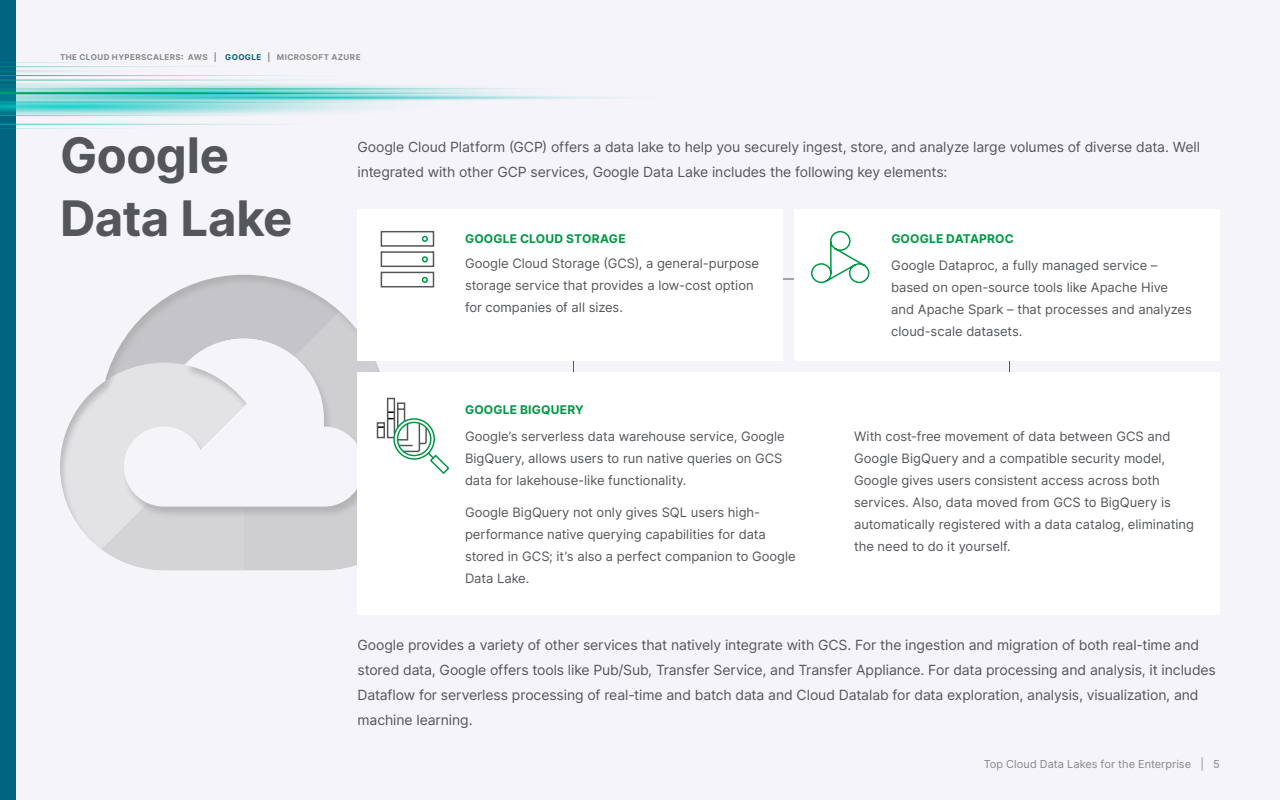
<style>
.page{position:relative;width:1280px;height:800px;background:#f5f4f8}
.page>*{position:absolute;margin:0;border:0;box-sizing:border-box;transform-origin:0 0}
.t1{font:700 49px/63px "Inter";letter-spacing:-.01em;color:#54565a}
.t2{font:14px/25px "Inter";letter-spacing:-.005em;color:#54565a}
.t3{font:13px/22px "Inter";color:#54565a}
.t4{font:700 12px "Inter";letter-spacing:.015em;color:#009845}
.t5{font:11px "Inter";color:#87898b}
.t6{font:700 8px "Inter";letter-spacing:.055em;color:#87898b}
.s1{color:#54565a}
.s2{color:#006580}
</style>
<div class="page">
<div style="left:43px;top:262px;width:401px;height:309px;background:#000;opacity:.75"></div>
<div style="left:358px;top:209px;width:425px;height:152px;background:#fff"></div>
<div style="left:358px;top:372px;width:862px;height:243px;background:#fff"></div>
<div style="left:794px;top:209px;width:426px;height:152px;background:#fff"></div>
<svg style="left:811px;top:230px;width:59px;height:54px"></svg>
<div style="left:381px;top:231px;width:53px;height:16px;border:2px solid #54565a"></div>
<div style="left:381px;top:251px;width:53px;height:16px;border:2px solid #54565a"></div>
<div style="left:381px;top:272px;width:53px;height:15px;border:2px solid #54565a"></div>
<svg style="left:422px;top:236px;width:6px;height:6px"></svg>
<svg style="left:422px;top:256px;width:6px;height:6px"></svg>
<svg style="left:422px;top:277px;width:6px;height:6px"></svg>
<svg style="left:376px;top:397px;width:74px;height:77px"></svg>
<svg style="left:783px;top:278px;width:11px;height:2px"></svg>
<div style="left:0;top:0;width:16px;height:800px;background:#006580"></div>
<svg style="left:0;top:62px;width:619px;height:67px"></svg>
<p class="t6" style="left:60px;top:51px;width:302px">THE CLOUD HYPERSCALERS<span class="s1">:</span> AWS | <span class="s2">GOOGLE</span> | MICROSOFT AZURE</p>
<h1 class="t1" style="left:60px;top:123px;width:234px">Google<br>Data Lake</h1>
<p class="t2" style="left:358px;top:134px;width:844px">Google Cloud Platform (GCP) offers a data lake to help you securely ingest, store, and analyze large volumes of diverse data. Well integrated with other GCP services, Google Data Lake includes the following key elements:</p>
<p class="t4" style="left:465px;top:229px;width:162px">GOOGLE CLOUD STORAGE</p>
<p class="t4" style="left:891px;top:229px;width:124px">GOOGLE DATAPROC</p>
<p class="t3" style="left:465px;top:252px;width:295px">Google Cloud Storage (GCS), a general-purpose storage service that provides a low-cost option for companies of all sizes.</p>
<p class="t3" style="left:891px;top:254px;width:302px">Google Dataproc, a fully managed service – based on open-source tools like Apache Hive and Apache Spark – that processes and analyzes cloud-scale datasets.</p>
<p class="t4" style="left:465px;top:400px;width:120px">GOOGLE BIGQUERY</p>
<p class="t3" style="left:465px;top:425px;width:321px">Google’s serverless data warehouse service, Google<br>BigQuery, allows users to run native queries on GCS data for lakehouse-like functionality.</p>
<p class="t3" style="left:465px;top:501px;width:332px">Google BigQuery not only gives SQL users high&shy;performance native querying capabilities for data stored in GCS; it’s also a perfect companion to Google Data Lake.</p>
<p class="t3" style="left:854px;top:425px;width:341px">With cost-free movement of data between GCS and Google BigQuery and a compatible security model, Google gives users consistent access across both services. Also, data moved from GCS to BigQuery is automatically registered with a data catalog, eliminating the need to do it yourself.</p>
<p class="t2" style="left:358px;top:632px;width:860px">Google provides a variety of other services that natively integrate with GCS. For the ingestion and migration of both real-time and stored data, Google offers tools like Pub/Sub, Transfer Service, and Transfer Appliance. For data processing and analysis, it includes Dataflow for serverless processing of real-time and batch data and Cloud Datalab for data exploration, analysis, visualization, and machine learning.</p>
<p class="t5" style="left:984px;top:756px;width:238px">Top Cloud Data Lakes for the Enterprise | 5</p>
</div>
